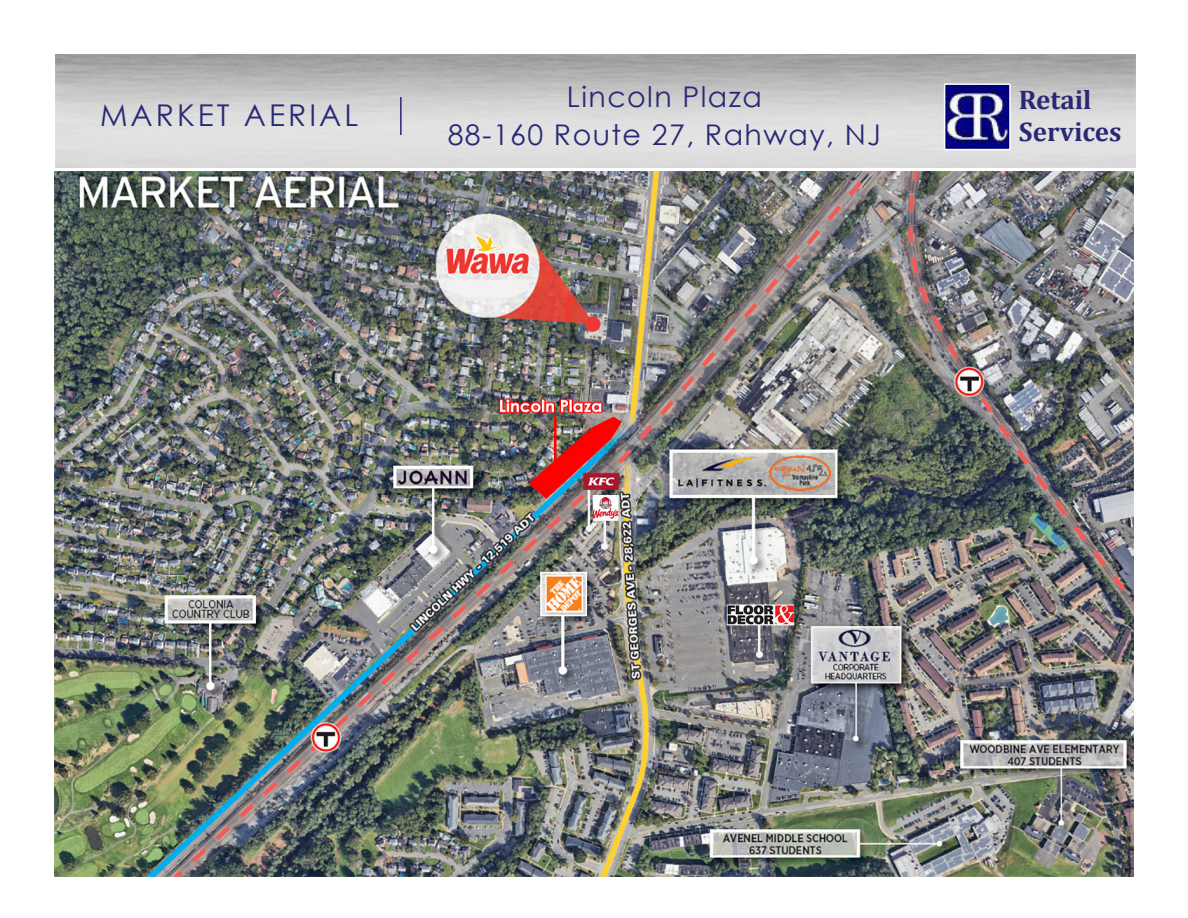
<style>
.page{position:relative;width:1188px;height:918px;background:#fff}
.page>*{position:absolute;margin:0;border:0;box-sizing:border-box;transform-origin:0 0}
.t1{font:30px "Century Gothic";letter-spacing:.1em;color:#282974}
.t2{font:28.5px "Century Gothic";letter-spacing:.05em;color:#282974}
.t3{font:700 27px "Cambria";color:#282974}
</style>
<div class="page">
<img style="left:947px;top:86px;width:61px;height:61px">
<div style="left:944px;top:83px;width:67px;height:67px;border:2px solid #fff"></div>
<hr style="left:400px;top:97px;width:2px;height:38px;background:#282974">
<img style="left:54px;top:172px;width:1080px;height:704px">
<p class="t1" style="left:100px;top:95px;width:260px">MARKET AERIAL</p>
<p class="t2" style="left:567px;top:77px;width:197px">Lincoln Plaza</p>
<p class="t2" style="left:448px;top:114px;width:435px">88-160 Route 27, Rahway, NJ</p>
<p class="t3" style="left:1019px;top:80px;width:74px">Retail</p>
<p class="t3" style="left:1019px;top:113px;width:104px">Services</p>
</div>
